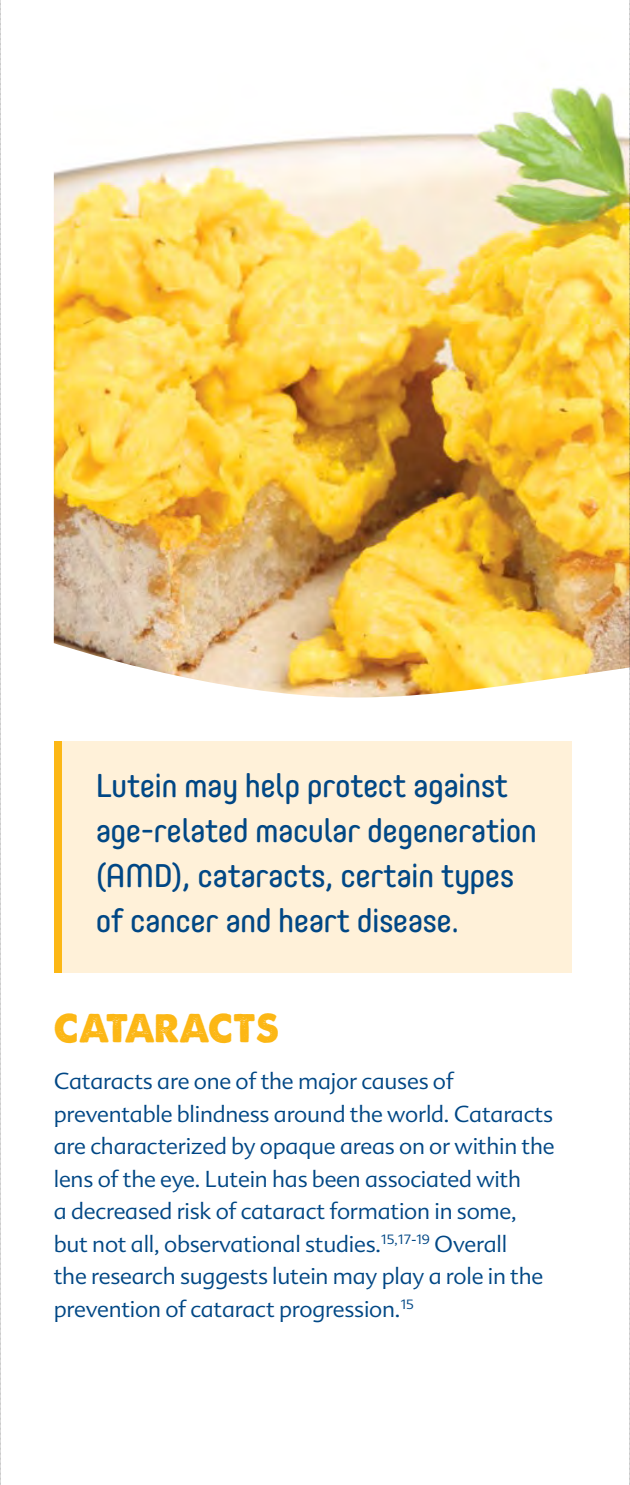
<style>
.page{position:relative;width:630px;height:1485px;background:#fff}
.page>*{position:absolute;margin:0;border:0;box-sizing:border-box;transform-origin:0 0}
.t1{font:38px "A Loveof Thunder Full";letter-spacing:-.025em;color:#fcb715}
.t2{font:32.5px/45px "Core Mellow 45";letter-spacing:-.02em;color:#004785}
.t3{font:300 22.5px/32.5px "Advert";letter-spacing:-.01em;color:#004785}
</style>
<div class="page">
<img style="left:54px;top:86px;width:575px;height:611px">
<div style="left:61px;top:742px;width:510px;height:231px;background:#fff1d9"></div>
<div style="left:54px;top:742px;width:8px;height:231px;background:#fcb715"></div>
<svg style="left:0;top:0;width:1px;height:1485px"></svg>
<svg style="left:629px;top:0;width:1px;height:1485px"></svg>
<h2 class="t2" style="left:96px;top:761px;width:442px">Lutein may help protect against age-related macular degeneration (AMD), cataracts, certain types of cancer and heart disease.</h2>
<h1 class="t1" style="left:54px;top:1004px;width:227px">CATARACTS</h1>
<p class="t3" style="left:54px;top:1065px;width:502px">Cataracts are one of the major causes of preventable blindness around the world. Cataracts are characterized by opaque areas on or within the lens of the eye. Lutein has been associated with<br>a decreased risk of cataract formation in some, but not all, observational studies.<sup>15,17-19</sup> Overall<br>the research suggests lutein may play a role in the prevention of cataract progression.<sup>15</sup></p>
</div>
